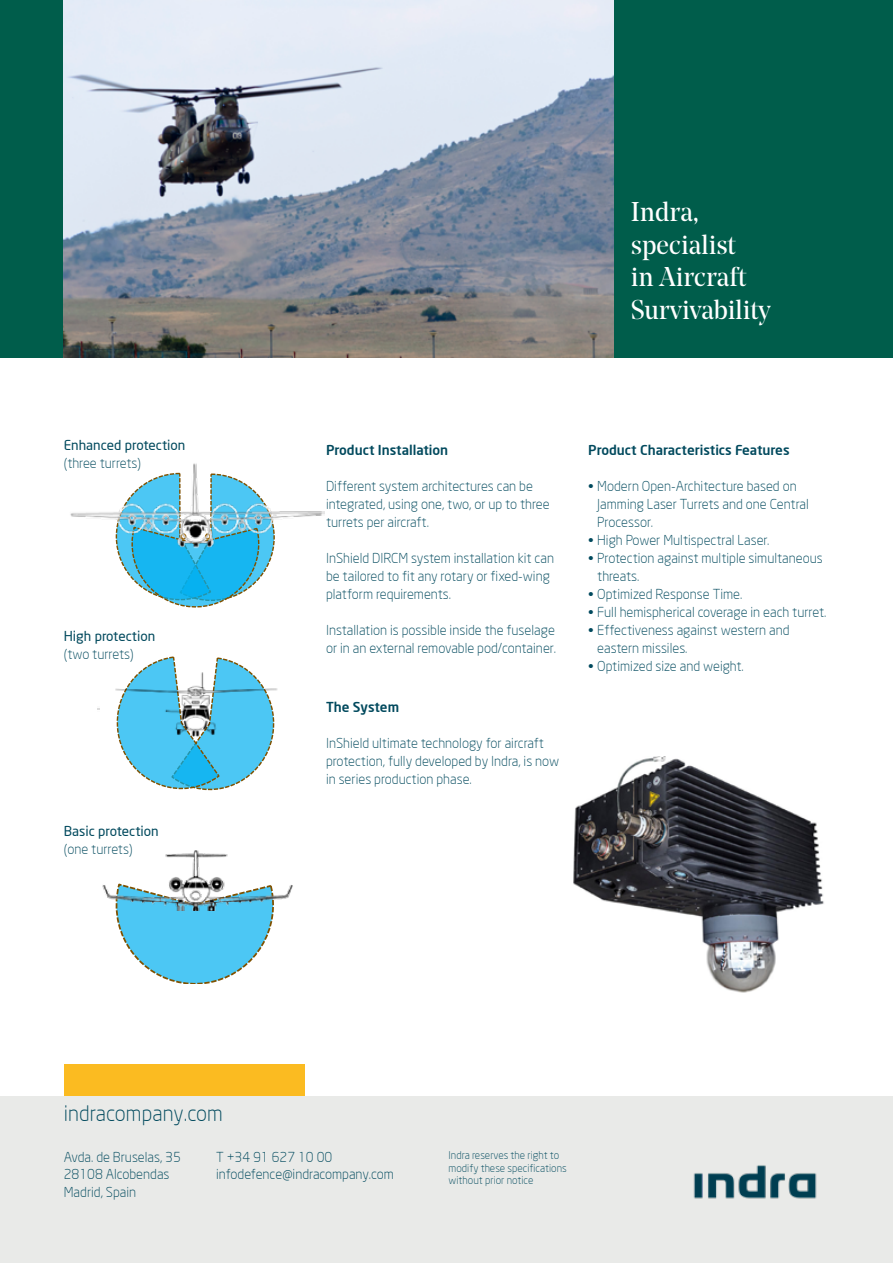
<style>
.page{position:relative;width:893px;height:1263px;background:#fff}
.page>*{position:absolute;margin:0;border:0;box-sizing:border-box;transform-origin:0 0}
.t1{font:27px/32.4px "Noe Display";color:#fff}
.t2{font:300 21px "Neo Sans";letter-spacing:.005em;color:#00495d}
.t3{font:300 13.5px/18px "Neo Sans";color:#00495d}
.t4{font:500 13.5px "Neo Sans";color:#00495d}
.t5{font:13.5px "Neo Sans";color:#00495d}
.t6{font:300 10.5px/12px "Neo Sans";color:#00495d}
</style>
<div class="page">
<img style="left:573px;top:757px;width:251px;height:236px">
<div style="left:0;top:0;width:893px;height:357px;background:#005d4b"></div>
<div style="left:64px;top:1064px;width:241px;height:32px;background:#fbbb21"></div>
<div style="left:0;top:1096px;width:893px;height:167px;background:#e9eae8"></div>
<img style="left:693px;top:1165px;width:124px;height:34px">
<svg style="left:116px;top:548px;width:158px;height:60px"></svg>
<img style="left:70px;top:463px;width:254px;height:85px">
<svg style="left:118px;top:656px;width:156px;height:135px"></svg>
<img style="left:115px;top:671px;width:163px;height:65px">
<img style="left:64px;top:0;width:550px;height:357px">
<svg style="left:115px;top:911px;width:159px;height:72px"></svg>
<img style="left:102px;top:850px;width:191px;height:61px">
<p class="t5" style="left:64px;top:437px;width:123px">Enhanced protection</p>
<p class="t3" style="left:64px;top:454px;width:79px">(three turrets)</p>
<p class="t5" style="left:64px;top:627px;width:93px">High protection</p>
<p class="t3" style="left:64px;top:645px;width:71px">(two turrets)</p>
<p class="t5" style="left:64px;top:823px;width:96px">Basic protection</p>
<p class="t3" style="left:64px;top:840px;width:70px">(one turrets)</p>
<h1 class="t1" style="left:631px;top:196px;width:141px">Indra, specialist<br>in Aircraft<br>Survivability</h1>
<p class="t4" style="left:326px;top:441px;width:124px">Product Installation</p>
<p class="t3" style="left:326px;top:477px;width:225px">Different system architectures can be integrated, using one, two, or up to three turrets per aircraft.</p>
<p class="t3" style="left:326px;top:549px;width:230px">InShield DIRCM system installation kit can be tailored to fit any rotary or fixed-wing platform requirements.</p>
<p class="t3" style="left:326px;top:621px;width:231px">Installation is possible inside the fuselage or in an external removable pod/container.</p>
<p class="t4" style="left:326px;top:698px;width:75px">The System</p>
<p class="t3" style="left:326px;top:734px;width:235px">InShield ultimate technology for aircraft protection, fully developed by Indra, is now in series production phase.</p>
<p class="t4" style="left:588px;top:441px;width:203px">Product Characteristics Features</p>
<p class="t3" style="left:597px;top:477px;width:213px;text-indent:-9px">• Modern Open-Architecture based on<br>Jamming Laser Turrets and one Central<br>Processor.</p>
<p class="t3" style="left:588px;top:531px;width:183px">• High Power Multispectral Laser.</p>
<p class="t3" style="left:597px;top:549px;width:227px;text-indent:-9px">• Protection against multiple simultaneous threats.</p>
<p class="t3" style="left:588px;top:585px;width:156px">• Optimized Response Time.</p>
<p class="t3" style="left:588px;top:603px;width:240px">• Full hemispherical coverage in each turret.</p>
<p class="t3" style="left:597px;top:621px;width:194px;text-indent:-9px">• Effectiveness against western and eastern missiles.</p>
<p class="t3" style="left:588px;top:657px;width:157px">• Optimized size and weight.</p>
<h2 class="t2" style="left:64px;top:1101px;width:160px">indracompany.com</h2>
<p class="t3" style="left:64px;top:1148px;width:119px;line-height:17.5px">Avda. de Bruselas, 35<br>28108 Alcobendas<br>Madrid, Spain</p>
<p class="t3" style="left:216px;top:1148px;width:179px;line-height:17.5px">T +34 91 627 10 00 infodefence@indracompany.com</p>
<p class="t6" style="left:449px;top:1149px;width:120px">Indra reserves the right to modify these specifications without prior notice</p>
</div>
